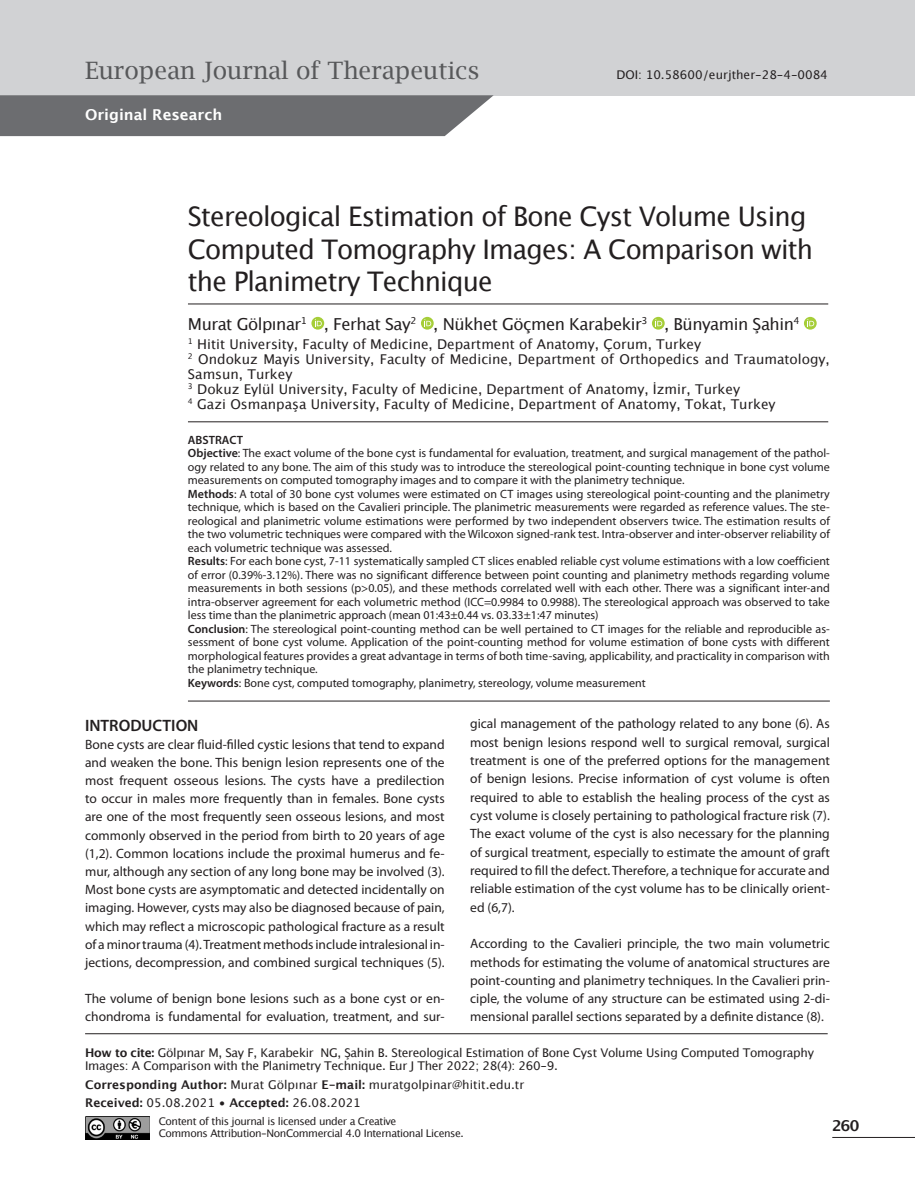
<style>
.page{position:relative;width:915px;height:1191px;background:#fff}
.page>*{position:absolute;margin:0;border:0;box-sizing:border-box;transform-origin:0 0}
.t1{font:27px/32.4px "Lucida Grande";letter-spacing:-.03em;color:#231f20}
.t2{font:24px "Lucida Bright";color:#57585a}
.t3{font:16.5px "Lucida Grande";letter-spacing:-.03em;color:#231f20}
.t4{font:600 16.5px "Myriad Pro";color:#231f20}
.t5{font:700 15px "Lucida Grande";color:#fff}
.t6{font:700 15px "Lucida Grande";color:#231f20}
.t7{font:13.5px/18.3px "Myriad Pro";color:#231f20;text-align:justify}
.t8{font:13.5px/15px "Lucida Grande";color:#231f20}
.t9{font:12px/13.5px "Myriad Pro";color:#231f20}
.t10{font:12px/13.5px "Lucida Grande";letter-spacing:-.025em;color:#231f20}
.t11{font:12px/18.6px "Lucida Grande";color:#231f20}
.t12{font:10.5px/12.6px "Lucida Grande";letter-spacing:-.04em;color:#231f20}
.s1{font-weight:600}
.s2{font-weight:700}
</style>
<div class="page">
<div style="left:0;top:0;width:914px;height:95px;background:#d1d2d4"></div>
<svg style="left:311px;top:317px;width:13px;height:13px"></svg>
<svg style="left:315px;top:319px;width:6px;height:7px"></svg>
<svg style="left:421px;top:317px;width:12px;height:13px"></svg>
<svg style="left:424px;top:319px;width:7px;height:7px"></svg>
<svg style="left:651px;top:317px;width:13px;height:13px"></svg>
<svg style="left:655px;top:319px;width:7px;height:7px"></svg>
<svg style="left:803px;top:317px;width:13px;height:13px"></svg>
<svg style="left:807px;top:319px;width:7px;height:7px"></svg>
<hr style="left:188px;top:303px;width:640px;height:1px;background:#231f20">
<hr style="left:188px;top:421px;width:640px;height:1px;background:#231f20">
<hr style="left:85px;top:1033px;width:742px;height:1px;background:#231f20">
<svg style="left:0;top:95px;width:493px;height:41px;background:#737477"></svg>
<hr style="left:188px;top:700px;width:641px;height:1px;background:#231f20">
<hr style="left:832px;top:1137px;width:82px;height:1px;background:#231f20">
<img style="left:85px;top:1117px;width:65px;height:22px">
<h2 class="t2" style="left:85px;top:57px;width:395px">European Journal of Therapeutics</h2>
<p class="t11" style="left:616px;top:66px;width:213px">DOI: 10.58600/eurjther-28-4-0084</p>
<p class="t5" style="left:85px;top:105px;width:139px">Original Research</p>
<h1 class="t1" style="left:188px;top:202px;width:626px">Stereological Estimation of Bone Cyst Volume Using<br>Computed Tomography Images: A Comparison with the Planimetry Technique</h1>
<h3 class="t3" style="left:188px;top:312px;width:612px">Murat Gölpınar<sup>1</sup> , Ferhat Say<sup>2</sup> , Nükhet Göçmen Karabekir<sup>3</sup> , Bünyamin Şahin<sup>4</sup></h3>
<p class="t8" style="left:188px;top:337px;width:643px"><sup>1</sup> Hitit University, Faculty of Medicine, Department of Anatomy, Çorum, Turkey<br><sup>2</sup> Ondokuz Mayis University, Faculty of Medicine, Department of Orthopedics and Traumatology, Samsun, Turkey<br><sup>3</sup> Dokuz Eylül University, Faculty of Medicine, Department of Anatomy, İzmir, Turkey<br><sup>4</sup> Gazi Osmanpaşa University, Faculty of Medicine, Department of Anatomy, Tokat, Turkey</p>
<p class="t9" style="left:188px;top:433px;width:643px"><span class="s1">ABSTRACT<br>Objective</span>: The exact volume of the bone cyst is fundamental for evaluation, treatment, and surgical management of the pathol&shy;ogy related to any bone. The aim of this study was to introduce the stereological point-counting technique in bone cyst volume measurements on computed tomography images and to compare it with the planimetry technique.<br><span class="s1">Methods</span>: A total of 30 bone cyst volumes were estimated on CT images using stereological point-counting and the planimetry technique, which is based on the Cavalieri principle. The planimetric measurements were regarded as reference values. The ste&shy;reological and planimetric volume estimations were performed by two independent observers twice. The estimation results of the two volumetric techniques were compared with the Wilcoxon signed-rank test. Intra-observer and inter-observer reliability of each volumetric technique was assessed.<br><span class="s1">Results</span>: For each bone cyst, 7-11 systematically sampled CT slices enabled reliable cyst volume estimations with a low coefficient of error (0.39%-3.12%). There was no significant difference between point counting and planimetry methods regarding volume measurements in both sessions (p&gt;0.05), and these methods correlated well with each other. There was a significant inter-and intra-observer agreement for each volumetric method (ICC=0.9984 to 0.9988). The stereological approach was observed to take less time than the planimetric approach (mean 01:43±0.44 vs. 03.33±1:47 minutes)<br><span class="s1">Conclusion</span>: The stereological point-counting method can be well pertained to CT images for the reliable and reproducible as&shy;sessment of bone cyst volume. Application of the point-counting method for volume estimation of bone cysts with different morphological features provides a great advantage in terms of both time-saving, applicability, and practicality in comparison with the planimetry technique.<br><span class="s1">Keywords</span>: Bone cyst, computed tomography, planimetry, stereology, volume measurement</p>
<h3 class="t4" style="left:85px;top:714px;width:115px">INTRODUCTION</h3>
<p class="t7" style="left:85px;top:735px;width:361px">Bone cysts are clear fluid-filled cystic lesions that tend to expand and weaken the bone. This benign lesion represents one of the most frequent osseous lesions. The cysts have a predilection to occur in males more frequently than in females. Bone cysts are one of the most frequently seen osseous lesions, and most commonly observed in the period from birth to 20 years of age (1,2). Common locations include the proximal humerus and fe&shy;mur, although any section of any long bone may be involved (3).<br>Most bone cysts are asymptomatic and detected incidentally on imaging. However, cysts may also be diagnosed because of pain, which may reflect a microscopic pathological fracture as a result of a minor trauma (4). Treatment methods include intralesional in&shy;jections, decompression, and combined surgical techniques (5).</p>
<p class="t7" style="left:85px;top:989px;width:361px">The volume of benign bone lesions such as a bone cyst or en&shy;chondroma is fundamental for evaluation, treatment, and sur-</p>
<p class="t7" style="left:470px;top:714px;width:361px">gical management of the pathology related to any bone (6). As most benign lesions respond well to surgical removal, surgical treatment is one of the preferred options for the management of benign lesions. Precise information of cyst volume is often required to able to establish the healing process of the cyst as cyst volume is closely pertaining to pathological fracture risk (7).<br>The exact volume of the cyst is also necessary for the planning of surgical treatment, especially to estimate the amount of graft required to fill the defect. Therefore, a technique for accurate and reliable estimation of the cyst volume has to be clinically orient&shy;ed (6,7).</p>
<p class="t7" style="left:470px;top:934px;width:361px">According to the Cavalieri principle, the two main volumetric methods for estimating the volume of anatomical structures are point-counting and planimetry techniques. In the Cavalieri prin&shy;ciple, the volume of any structure can be estimated using 2-di&shy;mensional parallel sections separated by a definite distance (8).</p>
<p class="t10" style="left:85px;top:1046px;width:730px"><span class="s2">How to cite:</span> Gölpınar M, Say F, Karabekir NG, Şahin B. Stereological Estimation of Bone Cyst Volume Using Computed Tomography<br>Images: A Comparison with the Planimetry Technique. Eur J Ther 2022; 28(4): 260-9.</p>
<p class="t11" style="left:85px;top:1075px;width:440px"><span class="s2">Corresponding Author:</span> Murat Gölpınar <span class="s2">E-mail:</span> muratgolpinar@hitit.edu.tr<br><span class="s2">Received:</span> 05.08.2021 • <span class="s2">Accepted:</span> 26.08.2021</p>
<p class="t12" style="left:159px;top:1115px;width:306px">Content of this journal is licensed under a Creative<br>Commons Attribution-NonCommercial 4.0 International License.</p>
<p class="t6" style="left:832px;top:1115px;width:28px">260</p>
</div>
